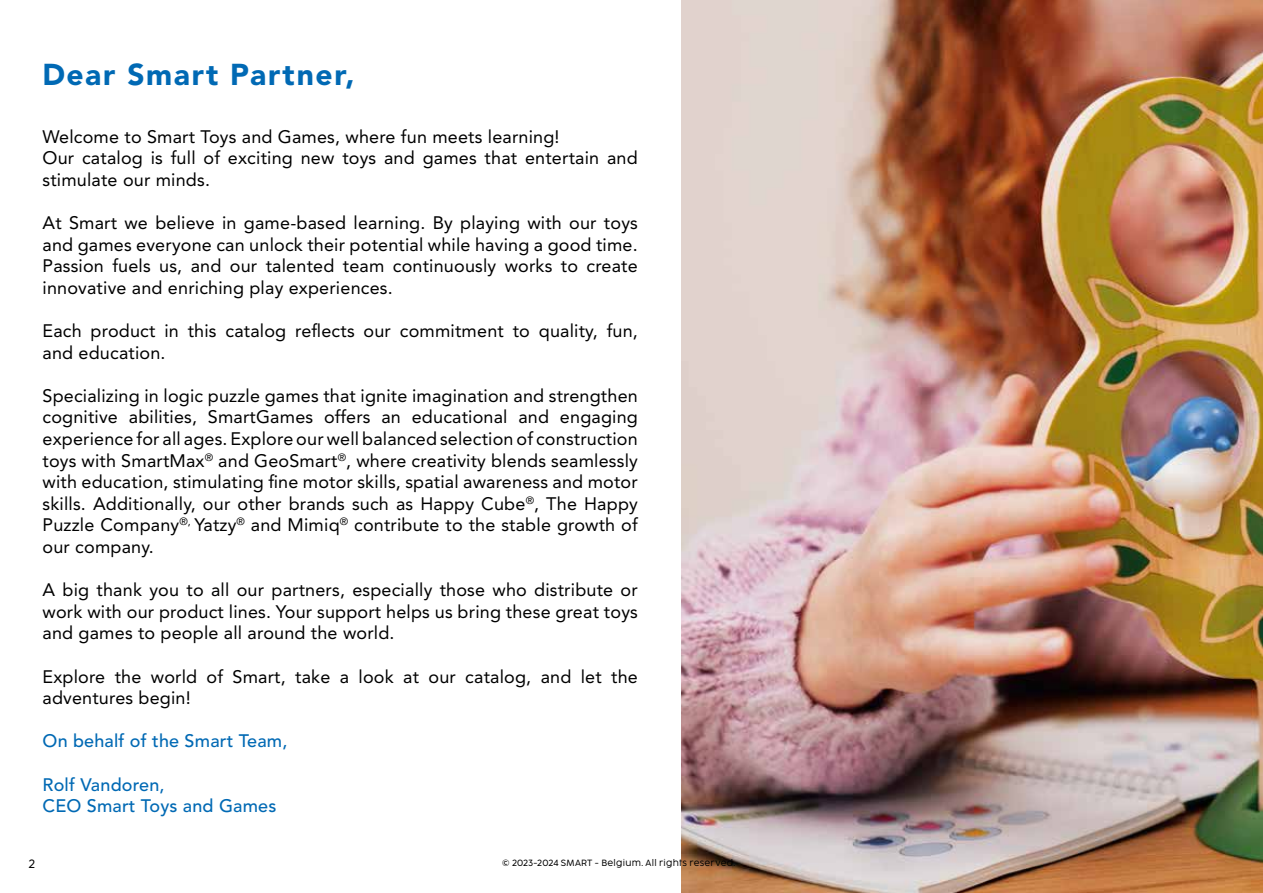
<style>
.page{position:relative;width:1263px;height:893px;background:#fff}
.page>*{position:absolute;margin:0;border:0;box-sizing:border-box;transform-origin:0 0}
.t1{font:900 30px "Avenir LT Std";letter-spacing:.055em;color:#0069b4}
.t2{font:18px/21.6px "Avenir LT Std";letter-spacing:.01em;color:#000}
.t3{font:500 18px/21.6px "Avenir LT Std";letter-spacing:.01em;color:#0069b4}
.t4{font:12px "Cocogoose Pro Text";color:#000}
.t5{font:300 9px "Cocogoose Pro";letter-spacing:.025em;color:#000}
</style>
<div class="page">
<img style="left:682px;top:0;width:581px;height:893px">
<h1 class="t1" style="left:43px;top:56px;width:314px">Dear Smart Partner,</h1>
<p class="t2" style="left:43px;top:126px;width:597px">Welcome to Smart Toys and Games, where fun meets learning!<br>Our catalog is full of exciting new toys and games that entertain and stimulate our minds.</p>
<p class="t2" style="left:43px;top:212px;width:597px;text-align:justify">At Smart we believe in game-based learning. By playing with our toys and games everyone can unlock their potential while having a good time.<br>Passion fuels us, and our talented team continuously works to create innovative and enriching play experiences.</p>
<p class="t2" style="left:43px;top:320px;width:597px">Each product in this catalog reflects our commitment to quality, fun, and education.</p>
<p class="t2" style="left:43px;top:385px;width:597px;text-align:justify">Specializing in logic puzzle games that ignite imagination and strengthen cognitive abilities, SmartGames offers an educational and engaging experience for all ages. Explore our well balanced selection of construction toys with SmartMax<sup>®</sup> and GeoSmart<sup>®</sup>, where creativity blends seamlessly with education, stimulating fine motor skills, spatial awareness and motor skills. Additionally, our other brands such as Happy Cube<sup>®</sup>, The Happy Puzzle Company<sup>®,</sup> Yatzy<sup>®</sup> and Mimiq<sup>®</sup> contribute to the stable growth of our company.</p>
<p class="t2" style="left:43px;top:579px;width:597px;text-align:justify">A big thank you to all our partners, especially those who distribute or work with our product lines. Your support helps us bring these great toys and games to people all around the world.</p>
<p class="t2" style="left:43px;top:666px;width:597px">Explore the world of Smart, take a look at our catalog, and let the adventures begin!</p>
<p class="t3" style="left:43px;top:731px;width:246px">On behalf of the Smart Team,</p>
<p class="t3" style="left:43px;top:774px;width:235px">Rolf Vandoren,<br>CEO Smart Toys and Games</p>
<p class="t4" style="left:28px;top:856px;width:8px">2</p>
<p class="t5" style="left:502px;top:857px;width:235px">© 2023-2024 SMART - Belgium. All rights reserved.</p>
</div>
